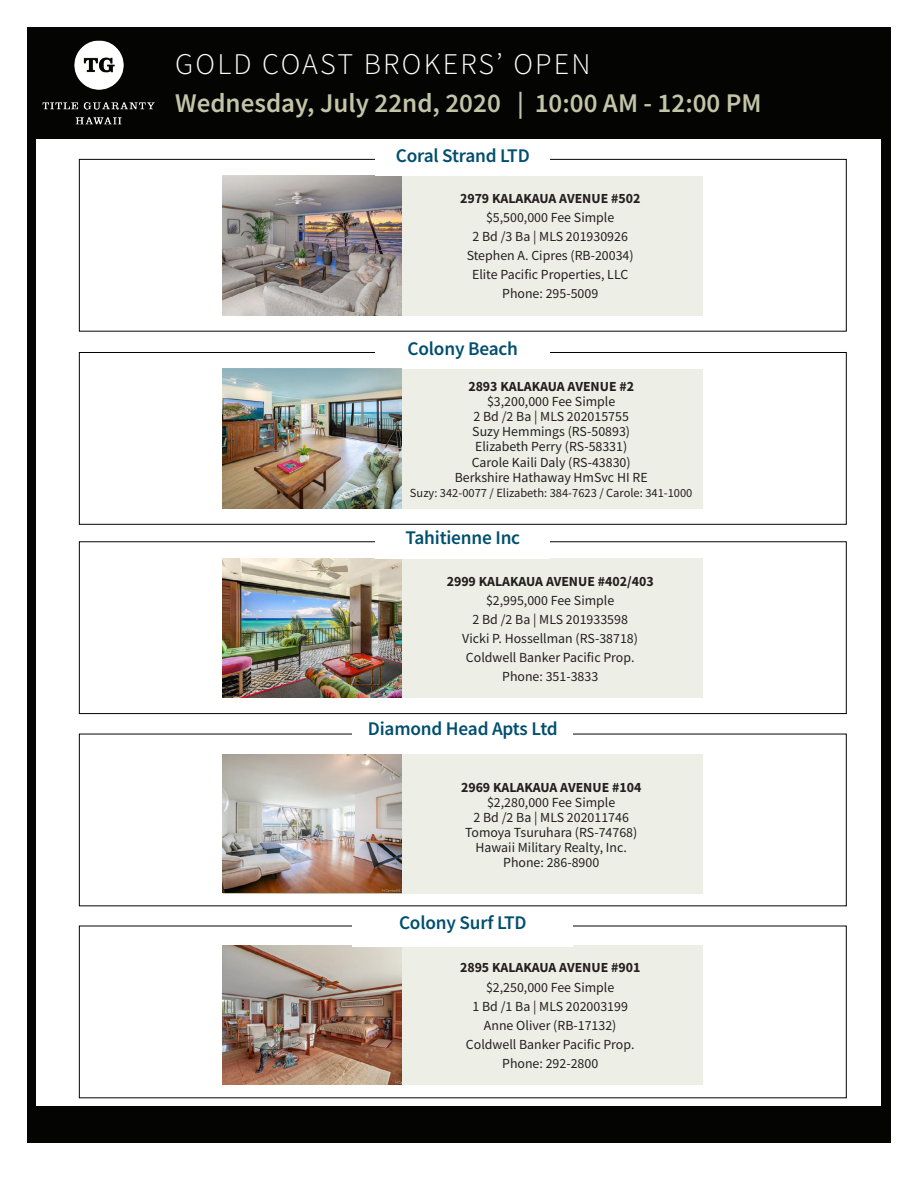
<style>
.page{position:relative;width:918px;height:1188px;background:#fff}
.page>*{position:absolute;margin:0;border:0;box-sizing:border-box;transform-origin:0 0}
.t1{font:300 30px "Source Sans Pro";letter-spacing:.075em;color:#fff}
.t2{font:600 27px "Source Sans Pro";color:#c2c5a8}
.t3{font:600 19.35px "Source Sans Pro";letter-spacing:-.01em;color:#014f6e}
.t4{font:13.8px "Source Sans Pro";color:#231f20}
.t5{font:700 13.8px "Source Sans Pro";color:#231f20}
.t6{font:12.45px "Source Sans Pro";color:#231f20}
</style>
<div class="page">
<div style="left:27px;top:27px;width:864px;height:1116px;background:#040503"></div>
<div style="left:36px;top:139px;width:845px;height:967px;background:#fff"></div>
<img style="left:42px;top:40px;width:113px;height:85px">
<div style="left:79px;top:352px;width:768px;height:173px;border:1px solid #040503"></div>
<div style="left:376px;top:341px;width:174px;height:28px;background:#fff"></div>
<div style="left:398px;top:176px;width:305px;height:139px;background:#edefe6"></div>
<img style="left:223px;top:176px;width:179px;height:139px">
<div style="left:400px;top:369px;width:303px;height:140px;background:#edefe6"></div>
<img style="left:223px;top:369px;width:179px;height:140px">
<div style="left:398px;top:558px;width:305px;height:140px;background:#edefe6"></div>
<img style="left:223px;top:558px;width:179px;height:140px">
<div style="left:400px;top:754px;width:303px;height:140px;background:#edefe6"></div>
<img style="left:223px;top:754px;width:179px;height:139px">
<div style="left:398px;top:945px;width:305px;height:140px;background:#edefe6"></div>
<img style="left:223px;top:945px;width:179px;height:140px">
<div style="left:79px;top:541px;width:768px;height:173px;border:1px solid #040503"></div>
<div style="left:376px;top:530px;width:174px;height:28px;background:#fff"></div>
<div style="left:353px;top:914px;width:220px;height:33px;background:#fff"></div>
<div style="left:79px;top:159px;width:768px;height:173px;border:1px solid #040503"></div>
<div style="left:376px;top:148px;width:174px;height:28px;background:#fff"></div>
<p class="t1" style="left:175px;top:46px;width:417px">GOLD COAST BROKERS’ OPEN</p>
<p class="t2" style="left:175px;top:85px;width:588px">Wednesday, July 22nd, 2020 | 10:00 AM - 12:00 PM</p>
<p class="t3" style="left:396px;top:143px;width:135px">Coral Strand LTD</p>
<p class="t5" style="left:460px;top:189px;width:182px">2979 KALAKAUA AVENUE #502</p>
<p class="t4" style="left:486px;top:209px;width:130px">$5,500,000 Fee Simple</p>
<p class="t4" style="left:472px;top:228px;width:157px">2 Bd /3 Ba | MLS 201930926</p>
<p class="t4" style="left:467px;top:247px;width:168px">Stephen A. Cipres (RB-20034)</p>
<p class="t4" style="left:472px;top:266px;width:158px">Elite Pacific Properties, LLC</p>
<p class="t4" style="left:502px;top:285px;width:98px">Phone: 295-5009</p>
<p class="t3" style="left:408px;top:336px;width:112px">Colony Beach</p>
<p class="t5" style="left:468px;top:377px;width:167px">2893 KALAKAUA AVENUE #2</p>
<p class="t4" style="left:487px;top:393px;width:130px">$3,200,000 Fee Simple</p>
<p class="t4" style="left:473px;top:408px;width:157px">2 Bd /2 Ba | MLS 202015755</p>
<p class="t4" style="left:472px;top:423px;width:159px">Suzy Hemmings (RS-50893)</p>
<p class="t4" style="left:475px;top:438px;width:154px">Elizabeth Perry (RS-58331)</p>
<p class="t4" style="left:472px;top:453px;width:161px">Carole Kaili Daly (RS-43830)</p>
<p class="t4" style="left:455px;top:468px;width:194px">Berkshire Hathaway HmSvc HI RE</p>
<p class="t6" style="left:410px;top:485px;width:284px">Suzy: 342-0077 / Elizabeth: 384-7623 / Carole: 341-1000</p>
<p class="t3" style="left:405px;top:525px;width:116px">Tahitienne Inc</p>
<p class="t5" style="left:447px;top:572px;width:208px">2999 KALAKAUA AVENUE #402/403</p>
<p class="t4" style="left:486px;top:591px;width:130px">$2,995,000 Fee Simple</p>
<p class="t4" style="left:472px;top:610px;width:157px">2 Bd /2 Ba | MLS 201933598</p>
<p class="t4" style="left:462px;top:629px;width:177px">Vicki P. Hossellman (RS-38718)</p>
<p class="t4" style="left:466px;top:648px;width:170px">Coldwell Banker Pacific Prop.</p>
<p class="t4" style="left:502px;top:667px;width:98px">Phone: 351-3833</p>
<p class="t3" style="left:368px;top:716px;width:191px">Diamond Head Apts Ltd</p>
<p class="t5" style="left:461px;top:778px;width:182px">2969 KALAKAUA AVENUE #104</p>
<p class="t4" style="left:487px;top:793px;width:130px">$2,280,000 Fee Simple</p>
<p class="t4" style="left:473px;top:809px;width:157px">2 Bd /2 Ba | MLS 202011746</p>
<p class="t4" style="left:465px;top:824px;width:174px">Tomoya Tsuruhara (RS-74768)</p>
<p class="t4" style="left:476px;top:839px;width:153px">Hawaii Military Realty, Inc.</p>
<p class="t4" style="left:503px;top:854px;width:98px">Phone: 286-8900</p>
<p class="t3" style="left:399px;top:909px;width:129px">Colony Surf LTD</p>
<p class="t5" style="left:460px;top:959px;width:182px">2895 KALAKAUA AVENUE #901</p>
<p class="t4" style="left:486px;top:978px;width:130px">$2,250,000 Fee Simple</p>
<p class="t4" style="left:472px;top:997px;width:157px">1 Bd /1 Ba | MLS 202003199</p>
<p class="t4" style="left:484px;top:1016px;width:134px">Anne Oliver (RB-17132)</p>
<p class="t4" style="left:466px;top:1035px;width:170px">Coldwell Banker Pacific Prop.</p>
<p class="t4" style="left:502px;top:1054px;width:98px">Phone: 292-2800</p>
</div>
